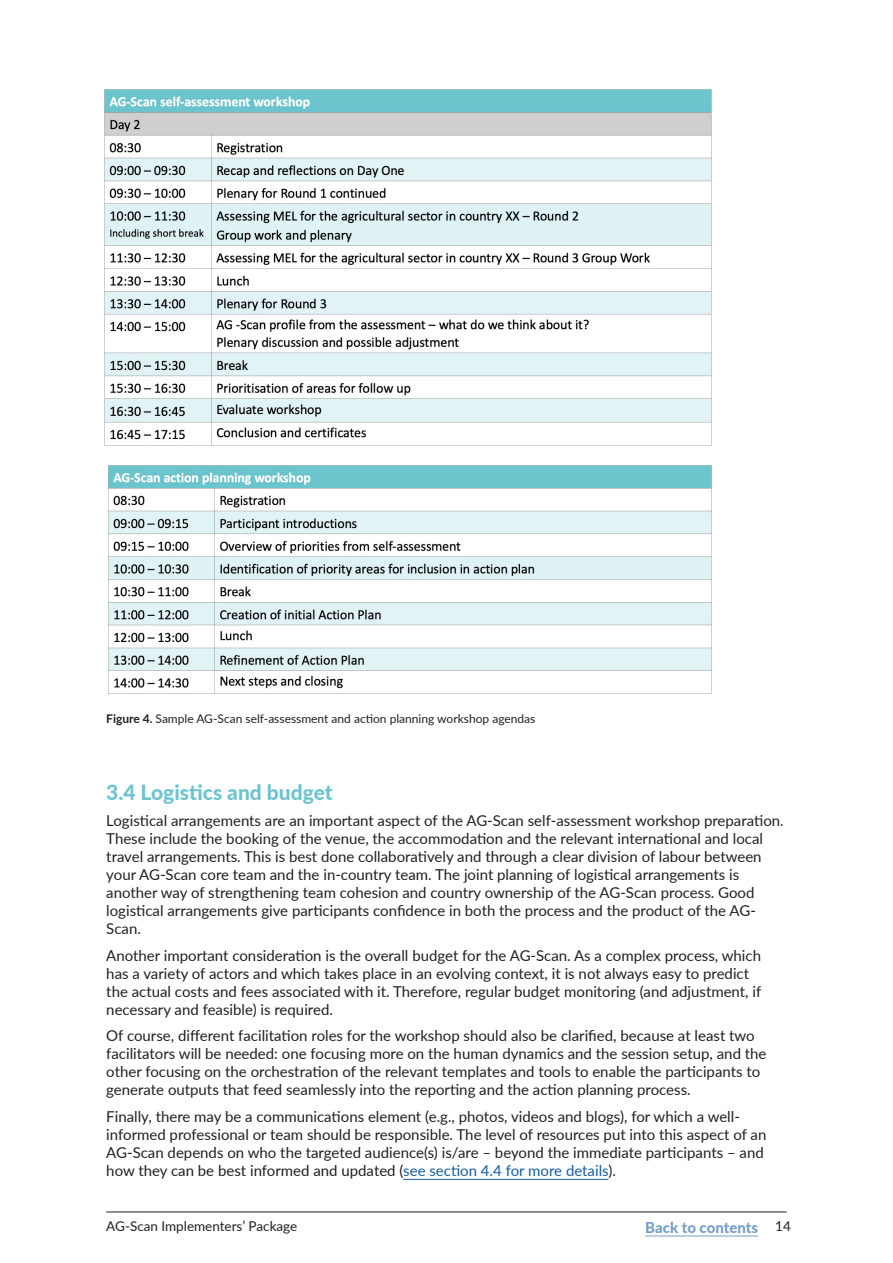
<style>
.page{position:relative;width:893px;height:1263px;background:#fff}
.page>*{position:absolute;margin:0;border:0;box-sizing:border-box;transform-origin:0 0}
.Sub_header{font:800 21px "Lato";color:#6cc4ce}
.t1{font:15px/18px "Lato";color:#231f20}
.t2{font:800 15px "Lato";letter-spacing:-.005em;color:#175d9e}
.t3{font:13.5px "Lato";color:#231f20}
.t4{font:12px "Lato";color:#231f20}
.s1{font-weight:700}
.s2{color:#175d9e}
.s3{font-weight:400;font-size:13.5px;color:#231f20}
</style>
<div class="page">
<hr style="left:106px;top:1212px;width:681px;height:1px;background:#231f20">
<hr style="left:645px;top:1235px;width:113px;height:1px;background:#175d9e">
<img style="left:104px;top:89px;width:608px;height:357px">
<img style="left:108px;top:465px;width:604px;height:229px">
<hr style="left:403px;top:1179px;width:205px;height:1px;background:#175d9e">
<p class="t4" style="left:106px;top:710px;width:431px"><span class="s1">Figure 4.</span> Sample AG-Scan self-assessment and action planning workshop agendas</p>
<p class="Sub_header" style="left:106px;top:776px;width:228px">3.4 Logistics and budget</p>
<p class="t1" style="left:106px;top:811px;width:679px">Logistical arrangements are an important aspect of the AG-Scan self-assessment workshop preparation.<br>These include the booking of the venue, the accommodation and the relevant international and local travel arrangements. This is best done collaboratively and through a clear division of labour between your AG-Scan core team and the in-country team. The joint planning of logistical arrangements is another way of strengthening team cohesion and country ownership of the AG-Scan process. Good logistical arrangements give participants confidence in both the process and the product of the AG-Scan.</p>
<p class="t1" style="left:106px;top:946px;width:657px">Another important consideration is the overall budget for the AG-Scan. As a complex process, which has a variety of actors and which takes place in an evolving context, it is not always easy to predict the actual costs and fees associated with it. Therefore, regular budget monitoring (and adjustment, if necessary and feasible) is required.</p>
<p class="t1" style="left:106px;top:1026px;width:662px">Of course, different facilitation roles for the workshop should also be clarified, because at least two facilitators will be needed: one focusing more on the human dynamics and the session setup, and the other focusing on the orchestration of the relevant templates and tools to enable the participants to generate outputs that feed seamlessly into the reporting and the action planning process.</p>
<p class="t1" style="left:106px;top:1107px;width:662px">Finally, there may be a communications element (e.g., photos, videos and blogs), for which a well&shy;informed professional or team should be responsible. The level of resources put into this aspect of an AG-Scan depends on who the targeted audience(s) is/are – beyond the immediate participants – and how they can be best informed and updated (<span class="s2">see section 4.4 for more details</span>).</p>
<p class="t3" style="left:106px;top:1217px;width:192px">AG-Scan Implementers’ Package</p>
<p class="t2" style="left:645px;top:1216px;width:147px">Back to contents <span class="s3">14</span></p>
</div>
